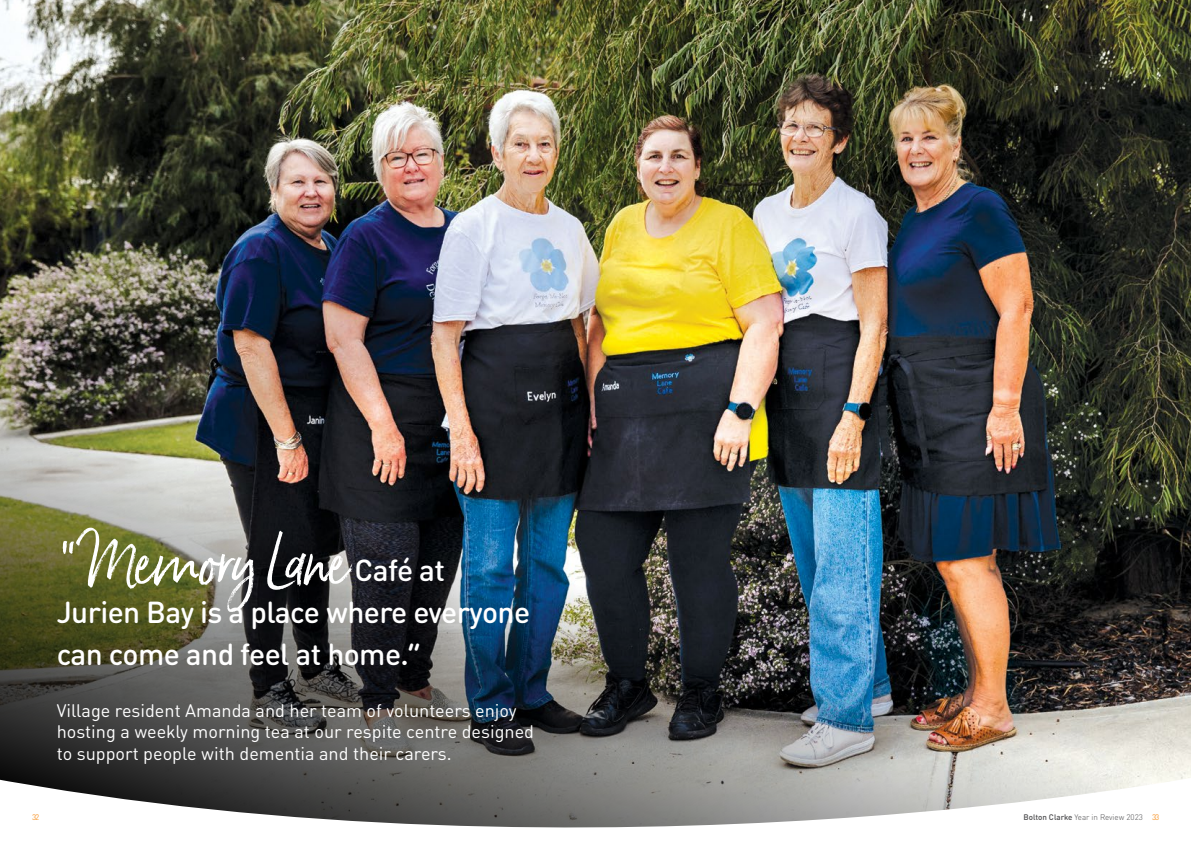
<style>
.page{position:relative;width:1191px;height:842px;background:#fff}
.page>*{position:absolute;margin:0;border:0;box-sizing:border-box;transform-origin:0 0}
.t1{font:60px "Born Ready";letter-spacing:-.02em;color:#fff}
.t2{font:500 30px/42px "DIN Round OT";letter-spacing:-.02em;color:#fff}
.t3{font:18px/21.6px "DIN Round OT";color:#fff}
.t4{font:300 8px "DIN Round OT";color:#4d4d4f}
.t5{font:8px "DIN Round OT";color:#f89a34}
.s1{font-family:"DIN Round OT";font-weight:500;font-size:30px}
.s2{font-weight:500}
.s3{font-weight:400;color:#f89a34}
</style>
<div class="page">
<img style="left:0;top:0;width:1191px;height:318px">
<img style="left:0;top:318px;width:1191px;height:457px">
<svg style="left:0;top:775px;width:1191px;height:53px"></svg>
<h1 class="t1" style="left:57px;top:525px;width:390px">“Memory Lane <span class="s1">Café at</span></h1>
<h2 class="t2" style="left:57px;top:591px;width:475px">Jurien Bay is a place where everyone can come and feel at home.”</h2>
<p class="t3" style="left:57px;top:699px;width:479px">Village resident Amanda and her team of volunteers enjoy hosting a weekly morning tea at our respite centre designed to support people with dementia and their carers.</p>
<p class="t5" style="left:32px;top:812px;width:9px">32</p>
<p class="t4" style="left:1023px;top:812px;width:137px"><span class="s2">Bolton Clarke</span> Year in Review 2023 <span class="s3">33</span></p>
</div>
